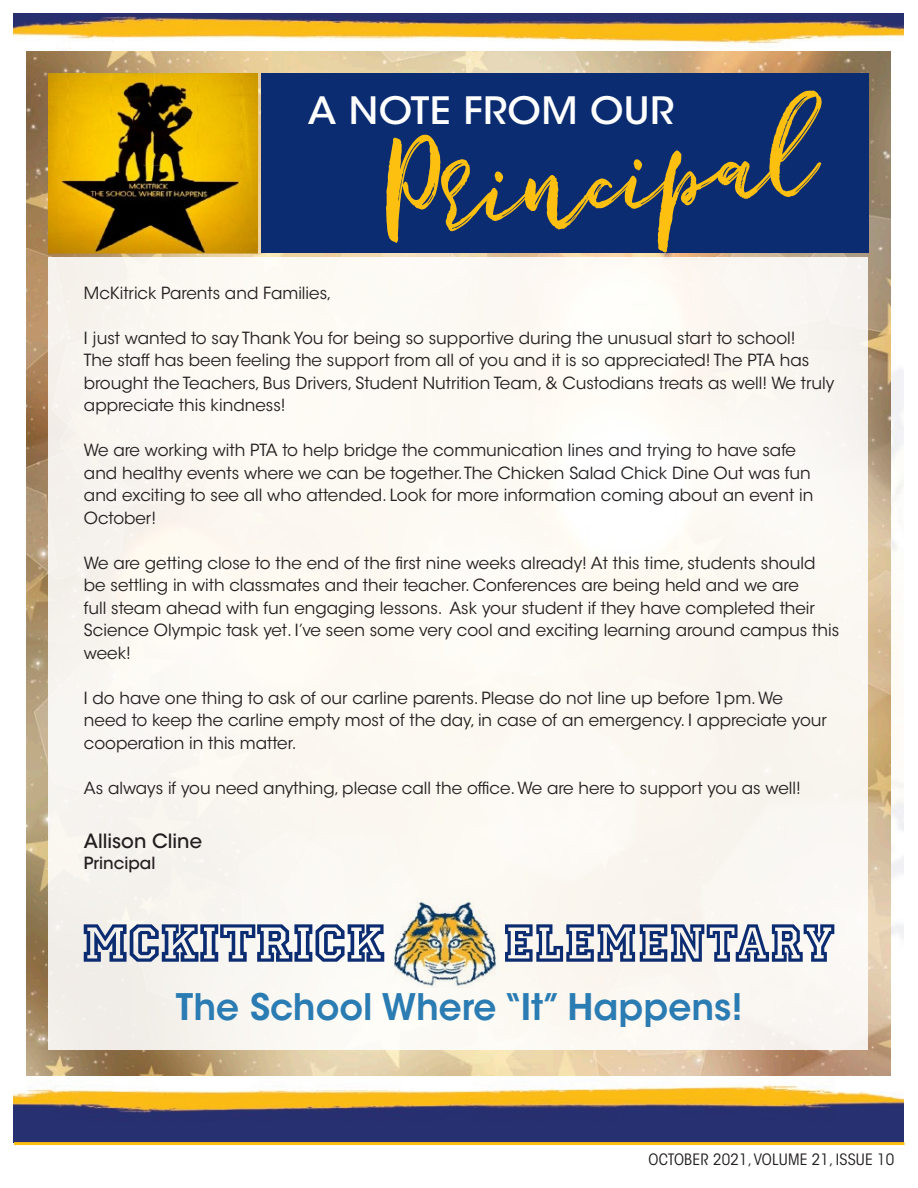
<style>
.page{position:relative;width:918px;height:1188px;background:#fff}
.page>*{position:absolute;margin:0;border:0;box-sizing:border-box;transform-origin:0 0}
.t1{font:110.25px "Bigbroade Demo";color:#fdc011}
.t2{font:500 37.5px "ITC Avant Garde Std";letter-spacing:.01em;color:#fff;scale:1.05 1}
.t3{font:600 36.3px "ITC Avant Garde Std";color:#2a7cb3}
.t4{font:500 19.5px "ITC Avant Garde Std";color:#231f20}
.t5{font:16.65px/22.5px "ITC Avant Garde Std";color:#231f20}
.t6{font:500 16.65px "ITC Avant Garde Std";color:#231f20}
.t7{font:condensed 15.6px "ITC Avant Garde Std";letter-spacing:.01em;color:#231f20;scale:1.05 1}
.s1{font-size:116.7px}
</style>
<div class="page">
<img style="left:14px;top:14px;width:890px;height:1128px">
<img style="left:27px;top:52px;width:863px;height:1024px">
<img style="left:48px;top:73px;width:209px;height:180px">
<div style="left:261px;top:73px;width:608px;height:180px;background:#0c2c72"></div>
<hr style="left:14px;top:1142px;width:891px;height:3px;background:#fdc011">
<div style="left:49px;top:257px;width:819px;height:793px;background:#fcf8f2"></div>
<img style="left:394px;top:901px;width:102px;height:85px">
<svg style="left:84px;top:924px;width:300px;height:38px"></svg>
<svg style="left:505px;top:924px;width:329px;height:38px"></svg>
<div style="left:384px;top:88px;width:446px;height:172px;background:#0c2c72"></div>
<p class="t1" style="left:380px;top:107px;width:427px;rotate:-5deg"><span class="s1">P</span>rincipal</p>
<p class="t2" style="left:308px;top:87px;width:350px">A NOTE FROM OUR</p>
<p class="t5" style="left:84px;top:282px;width:249px">McKitrick Parents and Families,</p>
<p class="t5" style="left:84px;top:327px;width:752px">I just wanted to say Thank You for being so supportive during the unusual start to school!<br>The staff has been feeling the support from all of you and it is so appreciated! The PTA has brought the Teachers, Bus Drivers, Student Nutrition Team, &amp; Custodians treats as well! We truly appreciate this kindness!</p>
<p class="t5" style="left:84px;top:439px;width:731px">We are working with PTA to help bridge the communication lines and trying to have safe and healthy events where we can be together. The Chicken Salad Chick Dine Out was fun and exciting to see all who attended. Look for more information coming about an event in October!</p>
<p class="t5" style="left:84px;top:552px;width:757px">We are getting close to the end of the first nine weeks already! At this time, students should be settling in with classmates and their teacher. Conferences are being held and we are<br>full steam ahead with fun engaging lessons. Ask your student if they have completed their Science Olympic task yet. I’ve seen some very cool and exciting learning around campus this week!</p>
<p class="t5" style="left:84px;top:687px;width:744px">I do have one thing to ask of our carline parents. Please do not line up before 1pm. We need to keep the carline empty most of the day, in case of an emergency. I appreciate your cooperation in this matter.</p>
<p class="t5" style="left:84px;top:777px;width:718px">As always if you need anything, please call the office. We are here to support you as well!</p>
<p class="t4" style="left:84px;top:829px;width:120px">Allison Cline</p>
<p class="t6" style="left:84px;top:853px;width:73px">Principal</p>
<p class="t3" style="left:176px;top:984px;width:568px">The School Where “It” Happens!</p>
<p class="t7" style="left:649px;top:1150px;width:236px">OCTOBER 2021, VOLUME 21, ISSUE 10</p>
</div>
